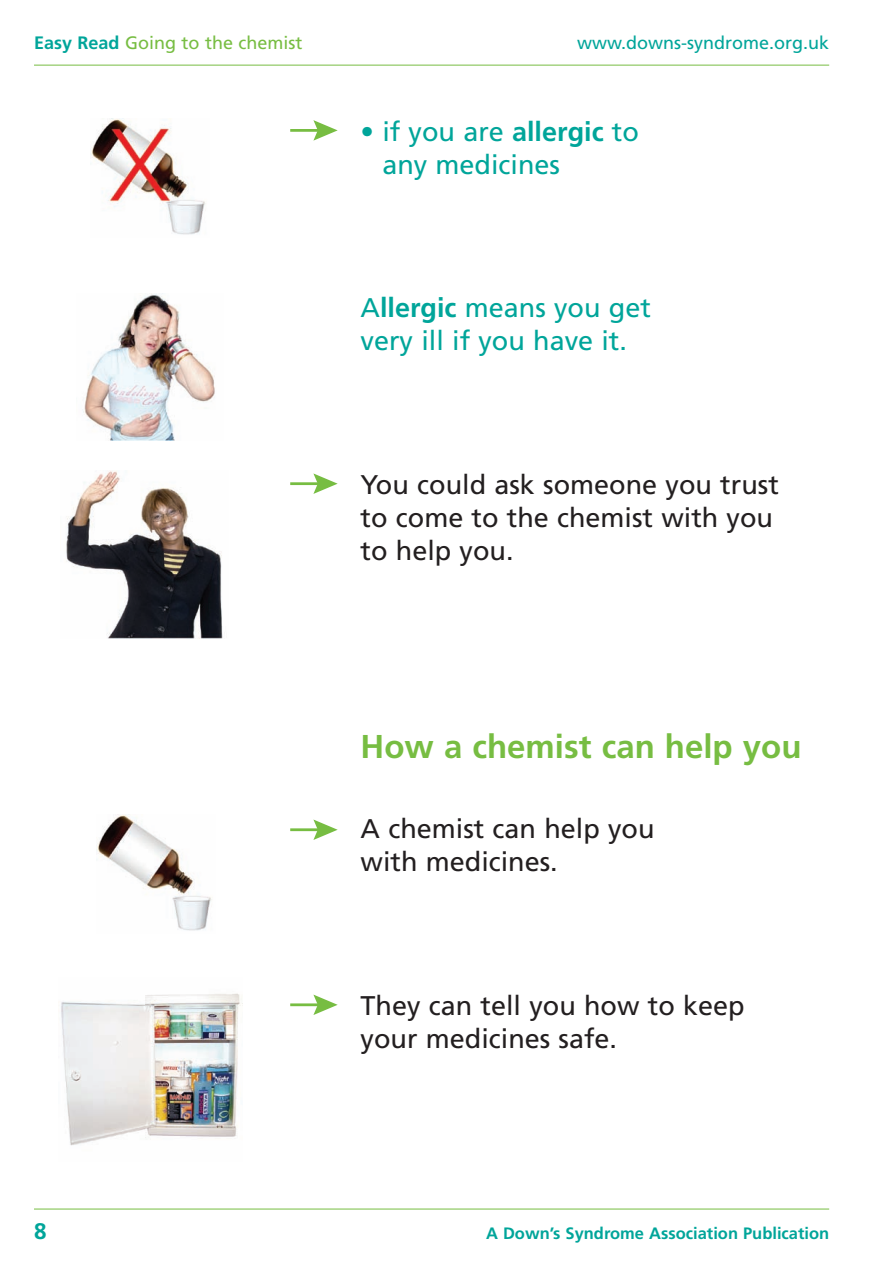
<style>
.page{position:relative;width:893px;height:1263px;background:#fff}
.page>*{position:absolute;margin:0;border:0;box-sizing:border-box;transform-origin:0 0}
.t1{font:700 33px "Frutiger";color:#77bd42}
.t2{font:27px/33px "Frutiger";color:#231f20}
.t3{font:27px/33px "Frutiger";color:#00a59a}
.t4{font:700 22.5px "Frutiger";color:#00a59a}
.t5{font:18px "Frutiger";color:#77bd42}
.t6{font:18px "Frutiger";color:#00a59a}
.t7{font:700 16.5px "Frutiger";color:#00a59a}
.s1{font-weight:700;color:#00a59a}
.s2{font-weight:700}
</style>
<div class="page">
<hr style="left:34px;top:65px;width:795px;height:1px;background:#77bd42">
<hr style="left:34px;top:1209px;width:795px;height:1px;background:#77bd42">
<hr style="left:290px;top:482px;width:31px;height:3px;background:#77bd42">
<svg style="left:313px;top:473px;width:25px;height:21px"></svg>
<img style="left:66px;top:471px;width:157px;height:168px">
<hr style="left:290px;top:129px;width:31px;height:3px;background:#77bd42">
<svg style="left:313px;top:120px;width:25px;height:21px"></svg>
<img style="left:91px;top:118px;width:115px;height:117px">
<img style="left:82px;top:293px;width:133px;height:147px">
<hr style="left:290px;top:828px;width:31px;height:3px;background:#77bd42">
<svg style="left:313px;top:819px;width:25px;height:21px"></svg>
<hr style="left:290px;top:1003px;width:31px;height:3px;background:#77bd42">
<svg style="left:313px;top:995px;width:25px;height:20px"></svg>
<img style="left:96px;top:815px;width:116px;height:116px">
<img style="left:61px;top:993px;width:180px;height:153px">
<p class="t5" style="left:34px;top:35px;width:270px"><span class="s1">Easy Read</span> Going to the chemist</p>
<p class="t6" style="left:577px;top:35px;width:254px">www.downs-syndrome.org.uk</p>
<p class="t3" style="left:382px;top:117px;width:258px;text-indent:-22px">• if you are <span class="s2">allergic</span> to any medicines</p>
<p class="t3" style="left:361px;top:293px;width:292px">A<span class="s2">llergic</span> means you get very ill if you have it.</p>
<p class="t2" style="left:361px;top:470px;width:420px">You could ask someone you trust to come to the chemist with you to help you.</p>
<p class="t1" style="left:361px;top:733px;width:442px">How a chemist can help you</p>
<p class="t2" style="left:361px;top:815px;width:295px">A chemist can help you with medicines.</p>
<p class="t2" style="left:361px;top:991px;width:386px">They can tell you how to keep your medicines safe.</p>
<p class="t4" style="left:34px;top:1222px;width:14px">8</p>
<p class="t7" style="left:486px;top:1226px;width:345px">A Down’s Syndrome Association Publication</p>
</div>
